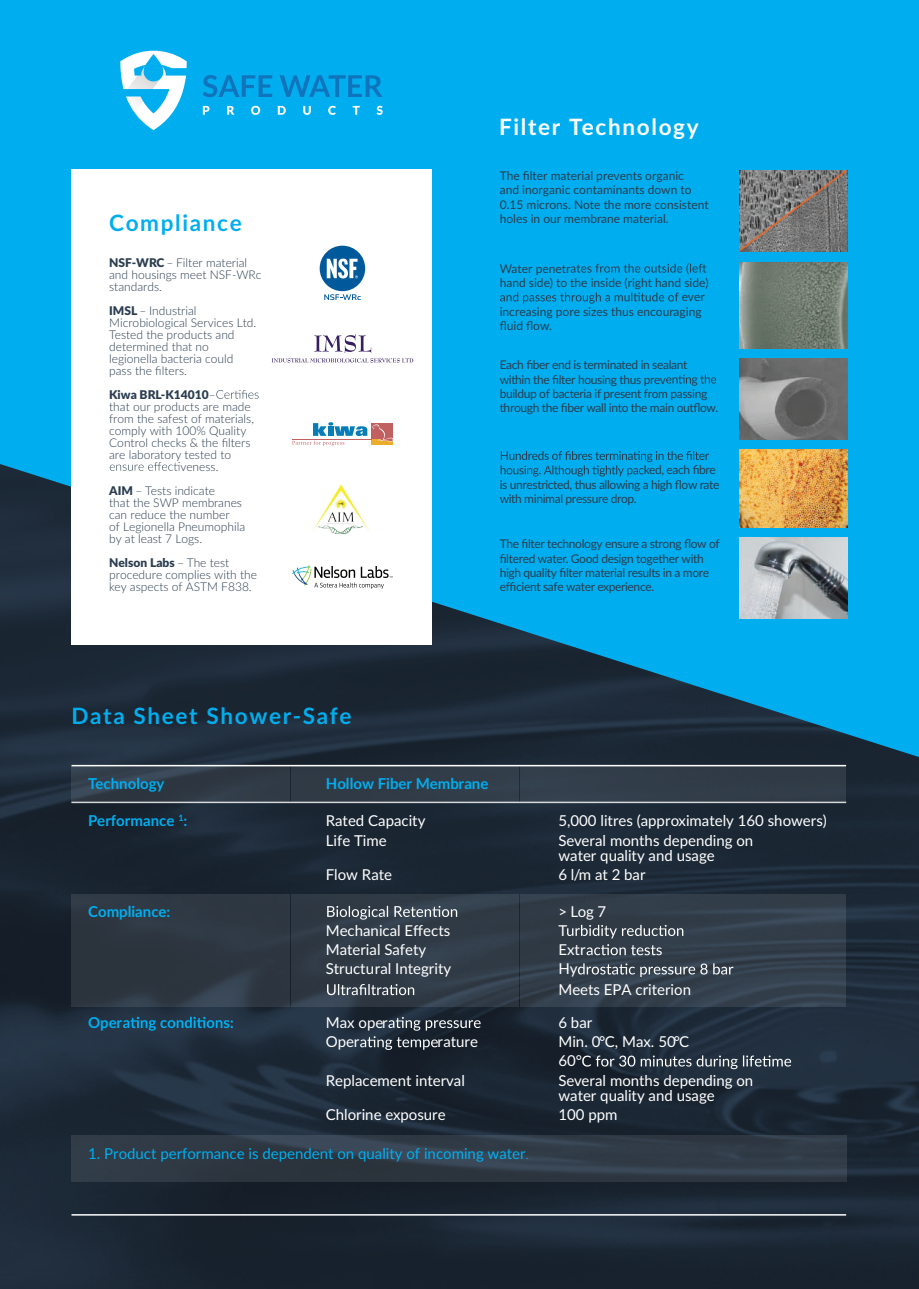
<style>
.page{position:relative;width:919px;height:1289px;background:#fff}
.page>*{position:absolute;margin:0;border:0;box-sizing:border-box;transform-origin:0 0}
.t1{font:700 22.5px "Lato";letter-spacing:.075em;color:#00aeef}
.t2{font:700 22.5px "Lato";letter-spacing:.075em;color:#fff}
.t3{font:15px/15px "Lato";color:#fff}
.t4{font:700 15px "Lato";color:#00aeef}
.t5{font:15px "Lato";color:#00aeef}
.t6{font:300 12px/12px "Lato";color:#2b3d50}
.t7{font:12px/14.4px "Lato";letter-spacing:-.03em;color:#2b3d50}
.t8{font:12px/14.4px "Lato";color:#2b3d50}
.t9{font:900 12px "Lato";color:#2b3d50}
.s1{font-weight:900}
.s2{font-family:"Adobe Song Std";font-weight:300}
</style>
<div class="page">
<div style="left:0;top:0;width:918px;height:757px;background:#00aeef"></div>
<img style="left:0;top:464px;width:918px;height:824px">
<hr style="left:71px;top:1214px;width:775px;height:1px;background:#fff">
<hr style="left:71px;top:765px;width:775px;height:1px;background:#fff">
<svg style="left:71px;top:765px;width:219px;height:36px;fill:#313b47"></svg>
<svg style="left:71px;top:1134px;width:776px;height:47px;fill:#303a46"></svg>
<div style="left:291px;top:765px;width:227px;height:37px;background:#313b47"></div>
<div style="left:520px;top:765px;width:326px;height:37px;background:#323d49"></div>
<div style="left:71px;top:894px;width:219px;height:112px;background:#2d3641"></div>
<div style="left:291px;top:894px;width:227px;height:112px;background:#303a46"></div>
<svg style="left:520px;top:894px;width:326px;height:112px;fill:#323d4a"></svg>
<svg style="left:327px;top:905px;width:130px;height:14px"></svg>
<svg style="left:567px;top:924px;width:116px;height:14px"></svg>
<svg style="left:586px;top:944px;width:75px;height:11px"></svg>
<svg style="left:578px;top:963px;width:155px;height:13px"></svg>
<svg style="left:327px;top:984px;width:87px;height:11px"></svg>
<svg style="left:123px;top:1016px;width:110px;height:14px"></svg>
<svg style="left:388px;top:1016px;width:92px;height:14px"></svg>
<svg style="left:360px;top:1036px;width:78px;height:13px"></svg>
<svg style="left:582px;top:1055px;width:209px;height:14px"></svg>
<hr style="left:71px;top:801px;width:775px;height:2px;background:#fff">
<svg style="left:120px;top:51px;width:67px;height:79px"></svg>
<svg style="left:203px;top:106px;width:6px;height:9px"></svg>
<svg style="left:227px;top:106px;width:7px;height:9px"></svg>
<svg style="left:251px;top:106px;width:9px;height:9px"></svg>
<svg style="left:278px;top:106px;width:8px;height:9px"></svg>
<svg style="left:303px;top:106px;width:8px;height:9px"></svg>
<svg style="left:328px;top:106px;width:8px;height:9px"></svg>
<svg style="left:352px;top:106px;width:8px;height:9px"></svg>
<svg style="left:376px;top:106px;width:6px;height:9px"></svg>
<svg style="left:203px;top:75px;width:69px;height:22px"></svg>
<svg style="left:279px;top:75px;width:103px;height:22px"></svg>
<div style="left:71px;top:169px;width:360px;height:475px;background:#fff"></div>
<img style="left:739px;top:538px;width:108px;height:81px">
<svg style="left:271px;top:334px;width:142px;height:29px"></svg>
<svg style="left:319px;top:246px;width:46px;height:54px"></svg>
<svg style="left:292px;top:422px;width:101px;height:24px"></svg>
<svg style="left:210px;top:390px;width:48px;height:9px"></svg>
<svg style="left:110px;top:462px;width:69px;height:9px"></svg>
<img style="left:312px;top:484px;width:57px;height:49px">
<svg style="left:292px;top:565px;width:100px;height:24px"></svg>
<svg style="left:570px;top:263px;width:136px;height:11px"></svg>
<svg style="left:500px;top:292px;width:178px;height:11px"></svg>
<img style="left:739px;top:262px;width:108px;height:86px">
<img style="left:739px;top:171px;width:108px;height:81px">
<svg style="left:666px;top:374px;width:50px;height:12px"></svg>
<img style="left:739px;top:359px;width:108px;height:80px">
<svg style="left:500px;top:451px;width:209px;height:25px"></svg>
<img style="left:739px;top:449px;width:108px;height:78px">
<h1 class="t1" style="left:109px;top:206px;width:134px">Compliance</h1>
<p class="t6" style="left:109px;top:256px;width:154px"><span class="s1">NSF-WRC</span> – Filter material and housings meet NSF-WRc standards.</p>
<p class="t6" style="left:109px;top:304px;width:149px"><span class="s1">IMSL</span> – Industrial<br>Microbiological Services Ltd.<br>Tested the products and determined that no legionella bacteria could pass the filters.</p>
<p class="t9" style="left:109px;top:385px;width:101px">Kiwa BRL-K14010</p>
<p class="t6" style="left:109px;top:400px;width:143px">that our products are made</p>
<p class="t6" style="left:109px;top:412px;width:146px">from the safest of materials,</p>
<p class="t6" style="left:109px;top:424px;width:139px">comply with 100% Quality</p>
<p class="t6" style="left:109px;top:436px;width:143px">Control checks &amp; the filters</p>
<p class="t6" style="left:109px;top:448px;width:123px">are laboratory tested to</p>
<p class="t6" style="left:180px;top:460px;width:40px">veness.</p>
<p class="t6" style="left:109px;top:484px;width:137px"><span class="s1">AIM</span> – Tests indicate<br>that the SWP membranes can reduce the number<br>of Legionella Pneumophila by at least 7 Logs.</p>
<p class="t6" style="left:109px;top:556px;width:149px"><span class="s1">Nelson Labs</span> – The test procedure complies with the key aspects of ASTM F838.</p>
<h1 class="t1" style="left:71px;top:699px;width:281px">Data Sheet Shower-Safe</h1>
<h1 class="t2" style="left:499px;top:111px;width:201px">Filter Technology</h1>
<p class="t8" style="left:499px;top:168px;width:210px">The filter material prevents organic<br>and inorganic contaminants down to 0.15 microns. Note the more consistent holes in our membrane material.</p>
<p class="t8" style="left:499px;top:260px;width:72px">Water penetr</p>
<p class="t8" style="left:499px;top:275px;width:210px">hand side) to the inside (right hand side)</p>
<p class="t7" style="left:681px;top:289px;width:24px">ever</p>
<p class="t8" style="left:499px;top:304px;width:203px">increasing pore sizes thus encouraging</p>
<p class="t7" style="left:499px;top:318px;width:54px">fluid flow.</p>
<p class="t7" style="left:499px;top:357px;width:220px">Each fiber end is terminated in sealant within the filter housing thus prev<br>buildup of bacteria if present from passing through the fiber wall into the main outflow.</p>
<p class="t7" style="left:499px;top:462px;width:221px;text-indent:144px">ked, each fibre is unrestricted, thus allowing a high flow rate with minimal pressure drop.</p>
<p class="t7" style="left:499px;top:536px;width:221px">The filter technology ensure a strong flow of filtered water. Good design together with high quality filter material results in a more efficient safe water experience.</p>
<p class="t4" style="left:88px;top:772px;width:78px">Technology</p>
<p class="t4" style="left:326px;top:772px;width:164px">Hollow Fiber Membrane</p>
<p class="t4" style="left:88px;top:809px;width:101px">Performance <sup>1</sup>:</p>
<p class="t3" style="left:326px;top:812px;width:101px">Rated Capacity</p>
<p class="t3" style="left:558px;top:812px;width:270px">5,000 litres (approximately 160 showers)</p>
<p class="t3" style="left:326px;top:832px;width:63px">Life Time</p>
<p class="t3" style="left:558px;top:832px;width:196px">Several months depending on water quality and usage</p>
<p class="t3" style="left:326px;top:866px;width:68px">Flow Rate</p>
<p class="t3" style="left:558px;top:866px;width:89px">6 l/m at 2 bar</p>
<p class="t4" style="left:88px;top:900px;width:84px">Compliance:</p>
<p class="t3" style="left:558px;top:903px;width:49px">&gt; Log 7</p>
<p class="t3" style="left:326px;top:922px;width:126px">Mechanical Effects</p>
<p class="t3" style="left:558px;top:922px;width:10px">T</p>
<p class="t3" style="left:326px;top:941px;width:102px">Material Safety</p>
<p class="t3" style="left:558px;top:941px;width:29px">Extr</p>
<p class="t3" style="left:326px;top:960px;width:127px">Structural Integrity</p>
<p class="t3" style="left:558px;top:957px;width:134px;line-height:20.7px">Hy<br>Meets EPA criterion</p>
<p class="t4" style="left:88px;top:1011px;width:36px">Oper</p>
<p class="t3" style="left:326px;top:1014px;width:63px">Max oper</p>
<p class="t3" style="left:558px;top:1014px;width:35px">6 bar</p>
<p class="t3" style="left:326px;top:1033px;width:35px">Oper</p>
<p class="t3" style="left:437px;top:1033px;width:42px">rature</p>
<p class="t3" style="left:558px;top:1031px;width:132px;line-height:19.2px">Min. 0°C, Max. 50°C<br>60°</p>
<p class="t3" style="left:326px;top:1072px;width:141px">Replacement interval</p>
<p class="t3" style="left:558px;top:1072px;width:196px">Several months depending on water quality and usage</p>
<p class="t3" style="left:326px;top:1106px;width:121px">Chlorine exposure</p>
<p class="t3" style="left:558px;top:1106px;width:61px">100 ppm</p>
<p class="t5" style="left:88px;top:1142px;width:442px">1. Product performance is dependent on quality of incoming water<span class="s2">.</span></p>
</div>
